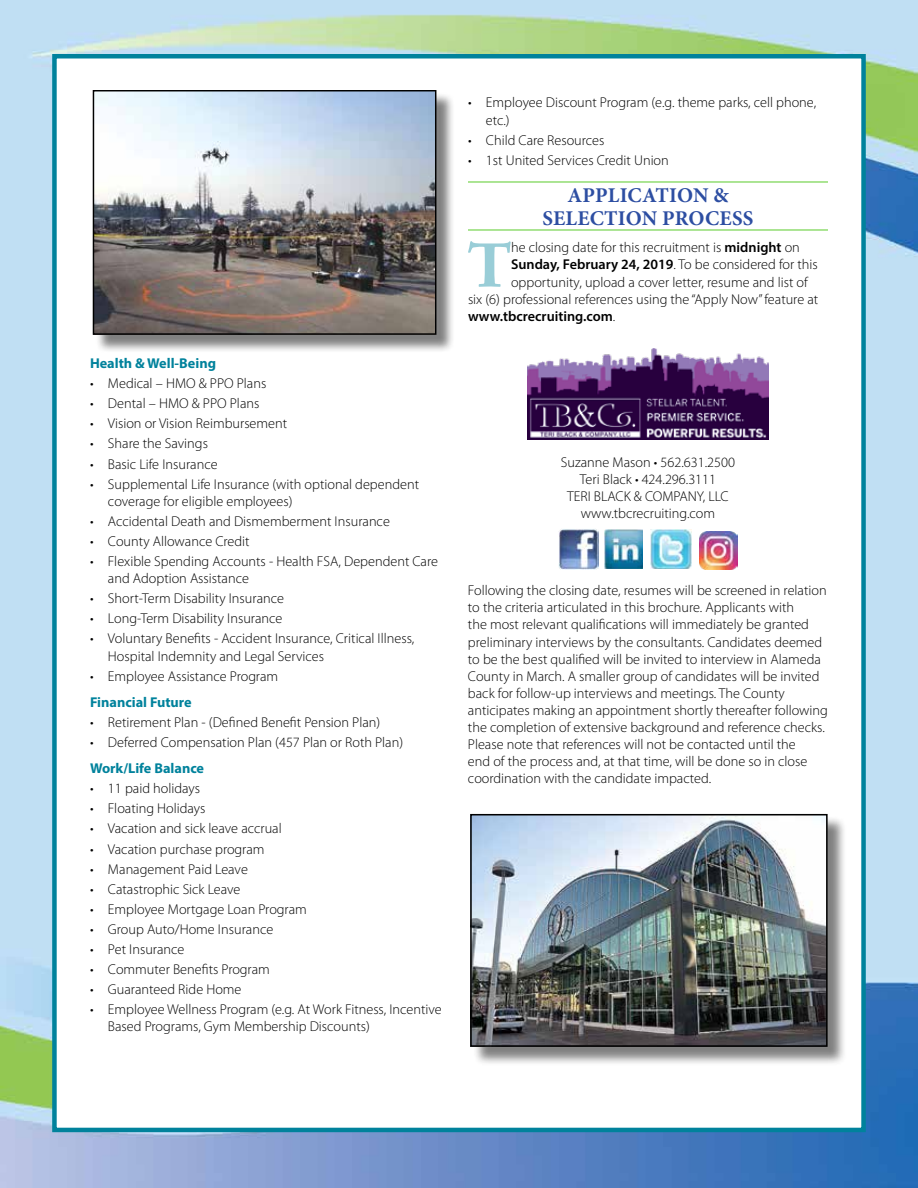
<style>
.page{position:relative;width:918px;height:1188px;background:#fff}
.page>*{position:absolute;margin:0;border:0;box-sizing:border-box;transform-origin:0 0}
.t1{font:700 68.1px "Agmena Pro";color:#99cdd7}
.t2{font:700 21px/22.5px "Minion Pro";letter-spacing:.01em;color:#2d4ea2;text-align:center}
.t3{font:300 14.25px/17.1px "Myriad Pro";color:#000}
.t4{font:600 14.25px "Myriad Pro";color:#000}
.t5{font:700 14.25px "Myriad Pro";color:#00829c}
.s1{font-weight:600}
.s2{font-weight:300}
</style>
<div class="page">
<img style="left:0;top:0;width:918px;height:1188px">
<div style="left:52px;top:54px;width:814px;height:1078px;background:#fff;border:4px solid #00829c"></div>
<div style="left:95px;top:92px;width:360px;height:261px;background:#000;opacity:.5"></div>
<img style="left:95px;top:92px;width:339px;height:241px">
<div style="left:93px;top:90px;width:343px;height:245px;border:1px solid #000"></div>
<div style="left:472px;top:816px;width:375px;height:250px;background:#000;opacity:.5"></div>
<img style="left:473px;top:817px;width:352px;height:227px">
<div style="left:470px;top:814px;width:358px;height:233px;border:2px solid #000"></div>
<hr style="left:468px;top:181px;width:360px;height:2px;background:#91dd71">
<hr style="left:468px;top:229px;width:360px;height:2px;background:#91dd71">
<img style="left:527px;top:349px;width:242px;height:91px">
<img style="left:559px;top:529px;width:40px;height:40px">
<img style="left:605px;top:530px;width:38px;height:38px">
<img style="left:651px;top:530px;width:40px;height:38px">
<img style="left:699px;top:531px;width:39px;height:38px">
<p class="t5" style="left:90px;top:354px;width:128px">Health &amp; Well-Being</p>
<p class="t3" style="left:90px;top:375px;width:178px">• Medical – HMO &amp; PPO Plans</p>
<p class="t3" style="left:90px;top:395px;width:171px">• Dental – HMO &amp; PPO Plans</p>
<p class="t3" style="left:90px;top:415px;width:199px">• Vision or Vision Reimbursement</p>
<p class="t3" style="left:90px;top:435px;width:119px">• Share the Savings</p>
<p class="t3" style="left:90px;top:455px;width:129px">• Basic Life Insurance</p>
<p class="t3" style="left:108px;top:475px;width:313px;text-indent:-18px">• Supplemental Life Insurance (with optional dependent coverage for eligible employees)</p>
<p class="t3" style="left:90px;top:512px;width:301px">• Accidental Death and Dismemberment Insurance</p>
<p class="t3" style="left:90px;top:533px;width:161px">• County Allowance Credit</p>
<p class="t3" style="left:108px;top:553px;width:332px;text-indent:-18px">• Flexible Spending Accounts - Health FSA, Dependent Care and Adoption Assistance</p>
<p class="t3" style="left:90px;top:590px;width:196px">• Short-Term Disability Insurance</p>
<p class="t3" style="left:90px;top:610px;width:194px">• Long-Term Disability Insurance</p>
<p class="t3" style="left:108px;top:630px;width:308px;text-indent:-18px">• Voluntary Benefits - Accident Insurance, Critical Illness,<br>Hospital Indemnity and Legal Services</p>
<p class="t3" style="left:90px;top:667px;width:190px">• Employee Assistance Program</p>
<p class="t5" style="left:90px;top:693px;width:103px">Financial Future</p>
<p class="t3" style="left:90px;top:713px;width:292px">• Retirement Plan - (Defined Benefit Pension Plan)</p>
<p class="t3" style="left:90px;top:734px;width:315px">• Deferred Compensation Plan (457 Plan or Roth Plan)</p>
<p class="t5" style="left:90px;top:759px;width:116px">Work/Life Balance</p>
<p class="t3" style="left:90px;top:780px;width:112px">• 11 paid holidays</p>
<p class="t3" style="left:90px;top:800px;width:117px">• Floating Holidays</p>
<p class="t3" style="left:90px;top:820px;width:193px">• Vacation and sick leave accrual</p>
<p class="t3" style="left:90px;top:840px;width:176px">• Vacation purchase program</p>
<p class="t3" style="left:90px;top:860px;width:159px">• Management Paid Leave</p>
<p class="t3" style="left:90px;top:880px;width:152px">• Catastrophic Sick Leave</p>
<p class="t3" style="left:90px;top:900px;width:218px">• Employee Mortgage Loan Program</p>
<p class="t3" style="left:90px;top:921px;width:185px">• Group Auto/Home Insurance</p>
<p class="t3" style="left:90px;top:941px;width:96px">• Pet Insurance</p>
<p class="t3" style="left:90px;top:961px;width:181px">• Commuter Benefits Program</p>
<p class="t3" style="left:90px;top:981px;width:153px">• Guaranteed Ride Home</p>
<p class="t3" style="left:108px;top:1001px;width:335px;text-indent:-18px">• Employee Wellness Program (e.g. At Work Fitness, Incentive<br>Based Programs, Gym Membership Discounts)</p>
<p class="t3" style="left:486px;top:94px;width:332px;text-indent:-18px">• Employee Discount Program (e.g. theme parks, cell phone, etc.)</p>
<p class="t3" style="left:468px;top:131px;width:138px">• Child Care Resources</p>
<p class="t3" style="left:468px;top:151px;width:202px">• 1st United Services Credit Union</p>
<h2 class="t2" style="left:543px;top:184px;width:212px">APPLICATION &amp;<br>SELECTION PROCESS</h2>
<h1 class="t1" style="left:468px;top:223px;width:45px">T</h1>
<p class="t3" style="left:511px;top:239px;width:290px">he closing date for this recruitment is <span class="s1">midnight</span> on</p>
<p class="t4" style="left:511px;top:256px;width:308px">Sunday, February 24, 2019<span class="s2">. To be considered for this</span></p>
<p class="t3" style="left:511px;top:273px;width:298px">opportunity, upload a cover letter, resume and list of</p>
<p class="t3" style="left:468px;top:290px;width:352px">six (6) professional references using the “Apply Now” feature at</p>
<p class="t4" style="left:468px;top:307px;width:149px">www.tbcrecruiting.com<span class="s2">.</span></p>
<p class="t3" style="left:561px;top:453px;width:176px;text-align:center">Suzanne Mason • 562.631.2500<br>Teri Black • 424.296.3111<br>TERI BLACK &amp; COMPANY, LLC www.tbcrecruiting.com</p>
<p class="t3" style="left:468px;top:582px;width:361px">Following the closing date, resumes will be screened in relation to the criteria articulated in this brochure. Applicants with<br>the most relevant qualifications will immediately be granted preliminary interviews by the consultants. Candidates deemed to be the best qualified will be invited to interview in Alameda County in March. A smaller group of candidates will be invited back for follow-up interviews and meetings. The County anticipates making an appointment shortly thereafter following the completion of extensive background and reference checks.<br>Please note that references will not be contacted until the<br>end of the process and, at that time, will be done so in close coordination with the candidate impacted.</p>
</div>
